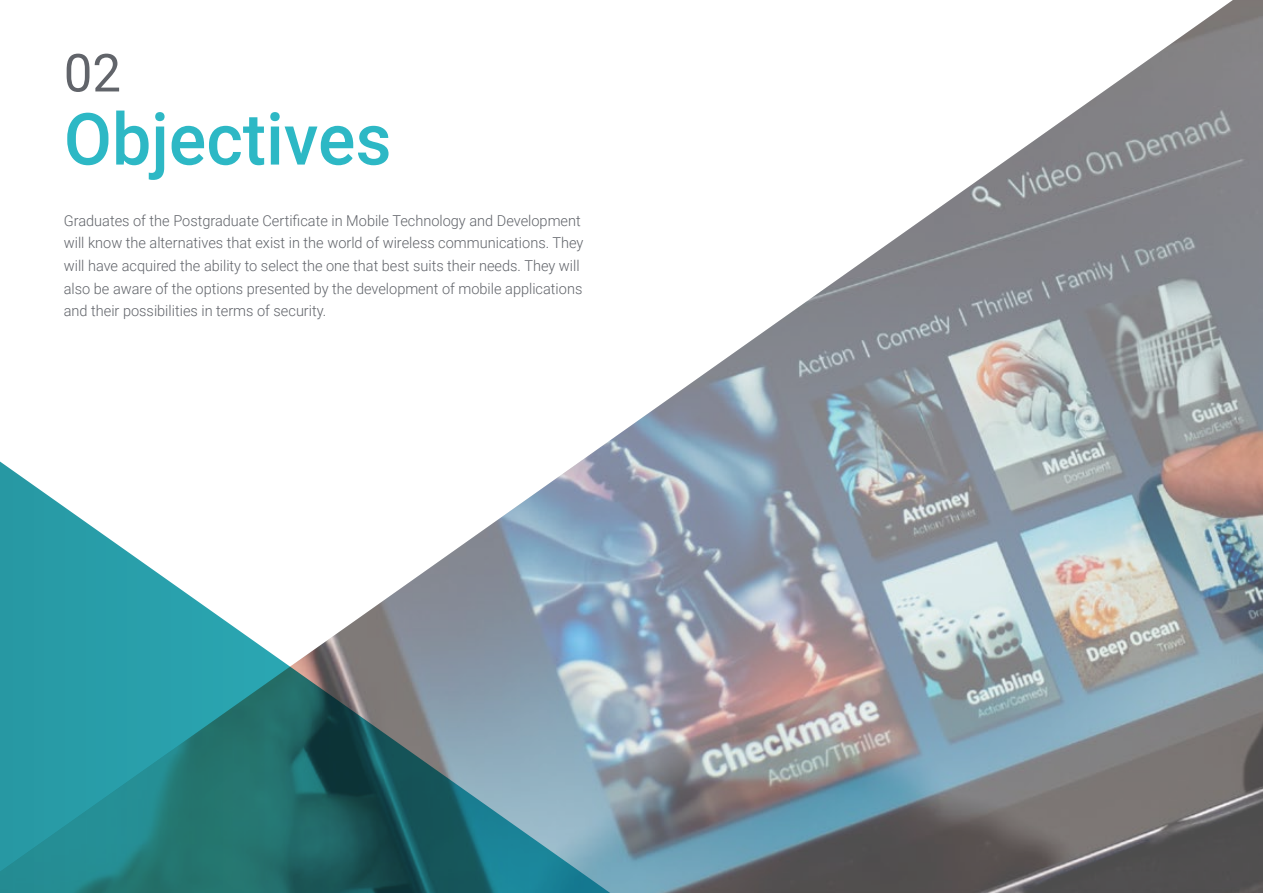
<style>
.page{position:relative;width:1263px;height:893px;background:#fff}
.page>*{position:absolute;margin:0;border:0;box-sizing:border-box;transform-origin:0 0}
.t1{font:500 72px "Roboto";color:#2db8c5}
.t2{font:52.5px "Roboto";color:#61646a}
.t3{font:300 15px/22.5px "Roboto";color:#61646a}
</style>
<div class="page">
<img style="left:602px;top:0;width:661px;height:893px">
<svg style="left:0;top:446px;width:640px;height:447px"></svg>
<h2 class="t2" style="left:64px;top:36px;width:59px">02</h2>
<h1 class="t1" style="left:64px;top:89px;width:329px">Objectives</h1>
<p class="t3" style="left:64px;top:209px;width:521px">Graduates of the Postgraduate Certificate in Mobile Technology and Development will know the alternatives that exist in the world of wireless communications. They will have acquired the ability to select the one that best suits their needs. They will also be aware of the options presented by the development of mobile applications and their possibilities in terms of security.</p>
</div>
